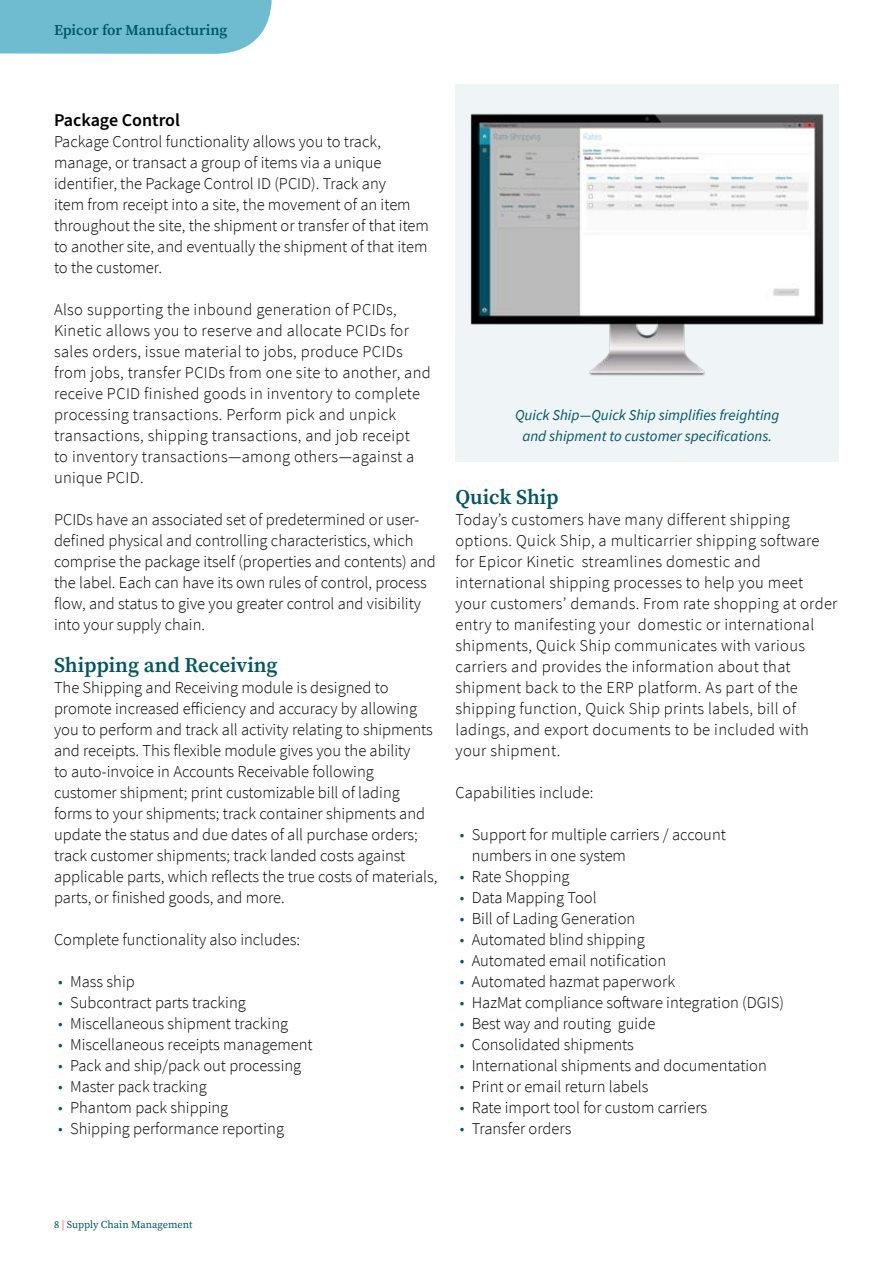
<style>
.page{position:relative;width:893px;height:1263px;background:#fff}
.page>*{position:absolute;margin:0;border:0;box-sizing:border-box;transform-origin:0 0}
.t1{font:600 21px "Source Serif Pro";color:#005763}
.t2{font:600 18px "Source Sans Pro";color:#000}
.Body_Copy{font:300 16.5px/21px "Source Sans Pro";color:#000}
.Body_Copy-2{font:300 16.5px/21px "Source Sans Pro";letter-spacing:.02em;color:#000}
.Footnote_Images{font:italic 15px/21px "Source Sans Pro";color:#005669;text-align:center}
.t3{font:600 15px "Source Serif Pro";color:#005763}
.t4{font:10.5px "Source Serif Pro";letter-spacing:-.005em;color:#005763}
.s1{color:#005763}
.s2{color:#eb5b26}
</style>
<div class="page">
<div style="left:0;top:0;width:272px;height:54px;background:#6dbccf"></div>
<div style="left:456px;top:84px;width:383px;height:378px;background:#eff4f7"></div>
<img style="left:455px;top:84px;width:369px;height:315px">
<p class="t3" style="left:54px;top:19px;width:175px">Epicor for Manufacturing</p>
<h3 class="t2" style="left:54px;top:108px;width:128px">Package Control</h3>
<p class="Body_Copy" style="left:54px;top:131px;width:376px">Package Control functionality allows you to track, manage, or transact a group of items via a unique identifier, the Package Control ID (PCID). Track any<br>item from receipt into a site, the movement of an item throughout the site, the shipment or transfer of that item to another site, and eventually the shipment of that item to the customer.</p>
<p class="Body_Copy-2" style="left:54px;top:299px;width:378px">Also supporting the inbound generation of PCIDs, Kinetic allows you to reserve and allocate PCIDs for sales orders, issue material to jobs, produce PCIDs from jobs, transfer PCIDs from one site to another, and receive PCID finished goods in inventory to complete processing transactions. Perform pick and unpick transactions, shipping transactions, and job receipt<br>to inventory transactions—among others—against a unique PCID.</p>
<p class="Body_Copy" style="left:54px;top:509px;width:383px">PCIDs have an associated set of predetermined or user&shy;defined physical and controlling characteristics, which comprise the package itself (properties and contents) and the label. Each can have its own rules of control, process flow, and status to give you greater control and visibility into your supply chain.</p>
<h2 class="t1" style="left:54px;top:651px;width:225px">Shipping and Receiving</h2>
<p class="Body_Copy" style="left:54px;top:677px;width:385px">The Shipping and Receiving module is designed to promote increased efficiency and accuracy by allowing you to perform and track all activity relating to shipments and receipts. This flexible module gives you the ability<br>to auto-invoice in Accounts Receivable following customer shipment; print customizable bill of lading forms to your shipments; track container shipments and update the status and due dates of all purchase orders; track customer shipments; track landed costs against applicable parts, which reflects the true costs of materials, parts, or finished goods, and more.</p>
<p class="Body_Copy" style="left:54px;top:929px;width:248px">Complete functionality also includes:</p>
<p class="Body_Copy" style="left:58px;top:971px;width:78px"><span class="s1">•</span> Mass ship</p>
<p class="Body_Copy" style="left:58px;top:992px;width:189px"><span class="s1">•</span> Subcontract parts tracking</p>
<p class="Body_Copy" style="left:58px;top:1013px;width:231px"><span class="s1">•</span> Miscellaneous shipment tracking</p>
<p class="Body_Copy" style="left:58px;top:1034px;width:256px"><span class="s1">•</span> Miscellaneous receipts management</p>
<p class="Body_Copy" style="left:58px;top:1055px;width:245px"><span class="s1">•</span> Pack and ship/pack out processing</p>
<p class="Body_Copy" style="left:58px;top:1076px;width:150px"><span class="s1">•</span> Master pack tracking</p>
<p class="Body_Copy" style="left:58px;top:1097px;width:172px"><span class="s1">•</span> Phantom pack shipping</p>
<p class="Body_Copy" style="left:58px;top:1118px;width:227px"><span class="s1">•</span> Shipping performance reporting</p>
<p class="Footnote_Images" style="left:515px;top:404px;width:266px">Quick Ship—Quick Ship simplifies freighting and shipment to customer specifications.</p>
<h2 class="t1" style="left:455px;top:483px;width:105px">Quick Ship</h2>
<p class="Body_Copy-2" style="left:455px;top:509px;width:384px">Today’s customers have many different shipping options. Quick Ship, a multicarrier shipping software for Epicor Kinetic streamlines domestic and international shipping processes to help you meet your customers’ demands. From rate shopping at order entry to manifesting your domestic or international shipments, Quick Ship communicates with various carriers and provides the information about that shipment back to the ERP platform. As part of the shipping function, Quick Ship prints labels, bill of ladings, and export documents to be included with your shipment.</p>
<p class="Body_Copy" style="left:455px;top:782px;width:139px">Capabilities include:</p>
<p class="Body_Copy" style="left:472px;top:824px;width:256px;text-indent:-12px"><span class="s1">•</span> Support for multiple carriers / account numbers in one system</p>
<p class="Body_Copy" style="left:460px;top:866px;width:111px"><span class="s1">•</span> Rate Shopping</p>
<p class="Body_Copy" style="left:460px;top:887px;width:138px"><span class="s1">•</span> Data Mapping Tool</p>
<p class="Body_Copy" style="left:460px;top:908px;width:177px"><span class="s1">•</span> Bill of Lading Generation</p>
<p class="Body_Copy" style="left:460px;top:929px;width:186px"><span class="s1">•</span> Automated blind shipping</p>
<p class="Body_Copy" style="left:460px;top:950px;width:208px"><span class="s1">•</span> Automated email notification</p>
<p class="Body_Copy" style="left:460px;top:971px;width:217px"><span class="s1">•</span> Automated hazmat paperwork</p>
<p class="Body_Copy" style="left:460px;top:992px;width:326px"><span class="s1">•</span> HazMat compliance software integration (DGIS)</p>
<p class="Body_Copy" style="left:460px;top:1013px;width:197px"><span class="s1">•</span> Best way and routing guide</p>
<p class="Body_Copy" style="left:460px;top:1034px;width:176px"><span class="s1">•</span> Consolidated shipments</p>
<p class="Body_Copy" style="left:460px;top:1055px;width:309px"><span class="s1">•</span> International shipments and documentation</p>
<p class="Body_Copy" style="left:460px;top:1076px;width:190px"><span class="s1">•</span> Print or email return labels</p>
<p class="Body_Copy" style="left:460px;top:1097px;width:249px"><span class="s1">•</span> Rate import tool for custom carriers</p>
<p class="Body_Copy" style="left:460px;top:1118px;width:113px"><span class="s1">•</span> Transfer orders</p>
<p class="t4" style="left:54px;top:1217px;width:140px">8 <span class="s2">|</span> Supply Chain Management</p>
</div>
